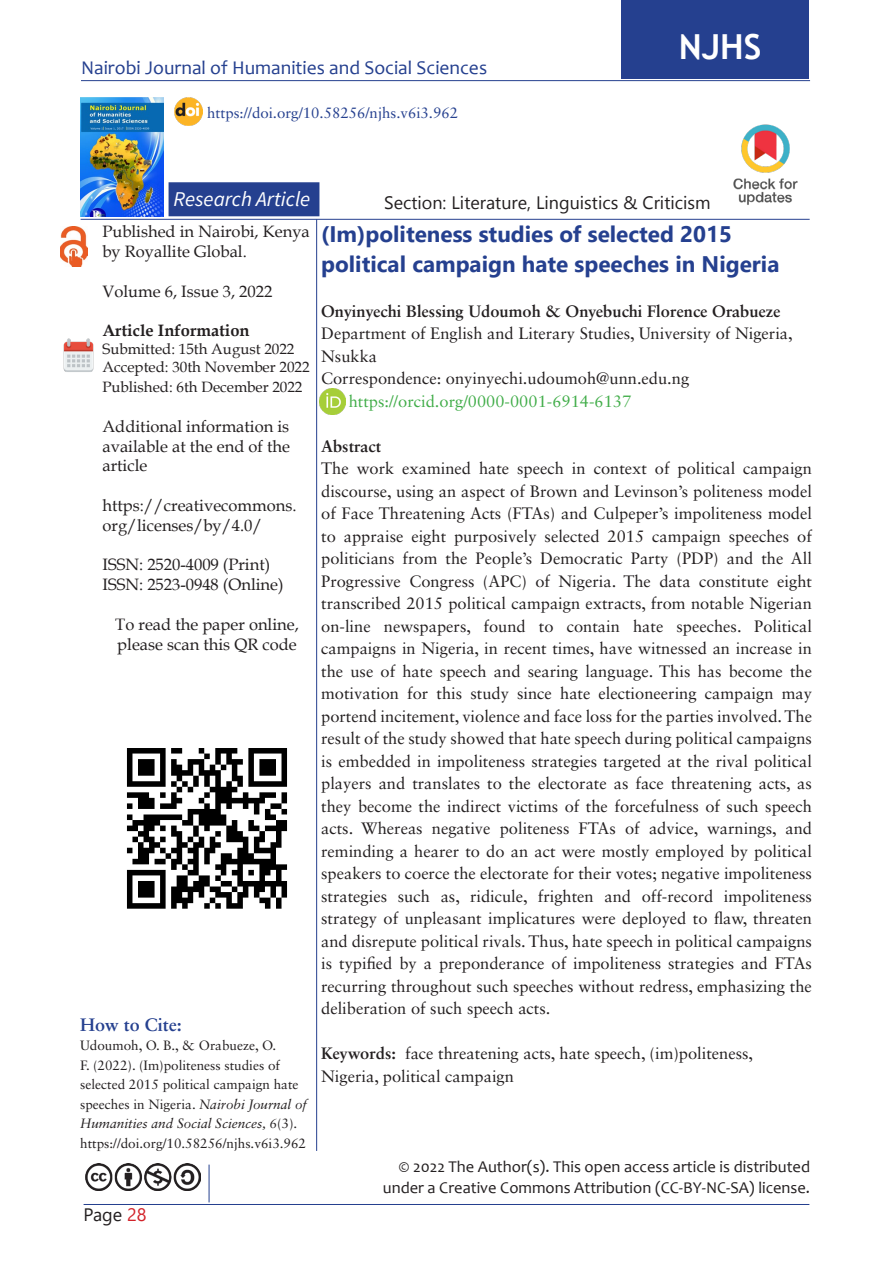
<style>
.page{position:relative;width:893px;height:1263px;background:#fff}
.page>*{position:absolute;margin:0;border:0;box-sizing:border-box;transform-origin:0 0}
.t1{font:700 34.5px "Trebuchet MS";color:#fff}
.t2{font:700 22.5px/30px "Segoe UI";color:#25408f}
.t3{font:italic 21px "Source Sans Variable";letter-spacing:.02em;color:#fff}
.t4{font:19.5px "Candara";color:#25408f}
.t5{font:18px "Gadugi";color:#231f20}
.t6{font:700 18px "Sabon LT Std";color:#25408f}
.t7{font:18px "Segoe UI";color:#231f20}
.t8{font:16.5px/22.5px "Sabon LT Std";color:#231f20}
.t9{font:16.5px/19.8px "Book Antiqua";color:#231f20}
.t10{font:16.5px/21px "Candara";color:#231f20;text-align:right}
.t11{font:700 16.5px "Sabon LT Std";color:#231f20}
.t12{font:16.5px "Sabon LT Std";color:#41ad49}
.t13{font:700 16.5px "Book Antiqua";color:#231f20}
.t14{font:15px/18px "Book Antiqua";color:#231f20}
.t15{font:15px "Sabon LT Std";color:#25408f}
.t16{font:13.5px/19.5px "Sabon LT Std";color:#231f20}
.s1{font-style:italic}
.s2{color:#d2232a}
.s3{font-weight:700}
</style>
<div class="page">
<hr style="left:84px;top:1204px;width:725px;height:1px;background:#25408f">
<hr style="left:81px;top:80px;width:729px;height:1px;background:#25408f">
<img style="left:63px;top:338px;width:31px;height:34px">
<img style="left:733px;top:124px;width:65px;height:81px">
<img style="left:60px;top:227px;width:27px;height:40px">
<img style="left:81px;top:98px;width:82px;height:119px">
<div style="left:621px;top:0;width:187px;height:78px;background:#25408f"></div>
<hr style="left:316px;top:219px;width:1px;height:932px;background:#25408f">
<div style="left:169px;top:182px;width:150px;height:34px;background:#25408f;border:2px solid #25408f"></div>
<img style="left:86px;top:1163px;width:114px;height:27px">
<hr style="left:209px;top:1164px;width:1px;height:38px;background:#25408f">
<img style="left:175px;top:98px;width:27px;height:27px">
<img style="left:126px;top:748px;width:162px;height:161px">
<hr style="left:81px;top:219px;width:729px;height:1px;background:#25408f">
<img style="left:319px;top:389px;width:26px;height:26px">
<p class="t4" style="left:81px;top:56px;width:408px">Nairobi Journal of Humanities and Social Sciences</p>
<p class="t15" style="left:207px;top:104px;width:252px">https://doi.org/10.58256/njhs.v6i3.962</p>
<h1 class="t1" style="left:679px;top:25px;width:84px">NJHS</h1>
<p class="t3" style="left:174px;top:186px;width:138px">Research Article</p>
<p class="t9" style="left:102px;top:221px;width:209px">Published in Nairobi, Kenya by Royallite Global.</p>
<p class="t9" style="left:102px;top:281px;width:171px">Volume 6, Issue 3, 2022</p>
<p class="t13" style="left:102px;top:319px;width:149px">Article Information</p>
<p class="t14" style="left:102px;top:340px;width:209px">Submitted: 15th August 2022<br>Accepted: 30th November 2022</p>
<p class="t14" style="left:102px;top:378px;width:201px">Published: 6th December 2022</p>
<p class="t9" style="left:102px;top:416px;width:189px;text-align:justify">Additional information is available at the end of the article</p>
<p class="t9" style="left:102px;top:495px;width:196px">https://creativecommons. org/licenses/by/4.0/</p>
<p class="t9" style="left:102px;top:554px;width:183px">ISSN: 2520-4009 (Print)<br>ISSN: 2523-0948 (Online)</p>
<p class="t9" style="left:115px;top:614px;width:185px">To read the paper online, please scan this QR code</p>
<p class="t6" style="left:80px;top:1013px;width:103px">How to Cite:</p>
<p class="t16" style="left:80px;top:1036px;width:228px">Udoumoh, O. B., &amp; Orabueze, O.<br>F. (2022). (Im)politeness studies of selected 2015 political campaign hate speeches in Nigeria. <span class="s1">Nairobi Journal of Humanities and Social Sciences, 6</span>(3). https://doi.org/10.58256/njhs.v6i3.962</p>
<p class="t7" style="left:84px;top:1198px;width:64px">Page <span class="s2">28</span></p>
<p class="t5" style="left:384px;top:192px;width:328px">Section: Literature, Linguistics &amp; Criticism</p>
<h2 class="t2" style="left:321px;top:217px;width:460px">(Im)politeness studies of selected 2015 political campaign hate speeches in Nigeria</h2>
<p class="t11" style="left:321px;top:301px;width:461px">Onyinyechi Blessing Udoumoh &amp; Onyebuchi Florence Orabueze</p>
<p class="t8" style="left:321px;top:322px;width:473px">Department of English and Literary Studies, University of Nigeria,<br>Nsukka<br>Correspondence: onyinyechi.udoumoh@unn.edu.ng</p>
<p class="t12" style="left:349px;top:391px;width:284px">https://orcid.org/0000-0001-6914-6137</p>
<p class="t11" style="left:321px;top:436px;width:61px">Abstract</p>
<p class="t8" style="left:321px;top:457px;width:492px;text-align:justify">The work examined hate speech in context of political campaign discourse, using an aspect of Brown and Levinson’s politeness model of Face Threatening Acts (FTAs) and Culpeper’s impoliteness model to appraise eight purposively selected 2015 campaign speeches of politicians from the People’s Democratic Party (PDP) and the All Progressive Congress (APC) of Nigeria. The data constitute eight transcribed 2015 political campaign extracts, from notable Nigerian on-line newspapers, found to contain hate speeches. Political campaigns in Nigeria, in recent times, have witnessed an increase in the use of hate speech and searing language. This has become the motivation for this study since hate electioneering campaign may portend incitement, violence and face loss for the parties involved. The result of the study showed that hate speech during political campaigns is embedded in impoliteness strategies targeted at the rival political players and translates to the electorate as face threatening acts, as they become the indirect victims of the forcefulness of such speech acts. Whereas negative politeness FTAs of advice, warnings, and reminding a hearer to do an act were mostly employed by political speakers to coerce the electorate for their votes; negative impoliteness strategies such as, ridicule, frighten and off-record impoliteness strategy of unpleasant implicatures were deployed to flaw, threaten and disrepute political rivals. Thus, hate speech in political campaigns is typified by a preponderance of impoliteness strategies and FTAs recurring throughout such speeches without redress, emphasizing the deliberation of such speech acts.</p>
<p class="t8" style="left:321px;top:1042px;width:433px"><span class="s3">Keywords:</span> face threatening acts, hate speech, (im)politeness,<br>Nigeria, political campaign</p>
<p class="t10" style="left:383px;top:1156px;width:429px">© 2022 The Author(s). This open access article is distributed under a Creative Commons Attribution (CC-BY-NC-SA) license.</p>
</div>
